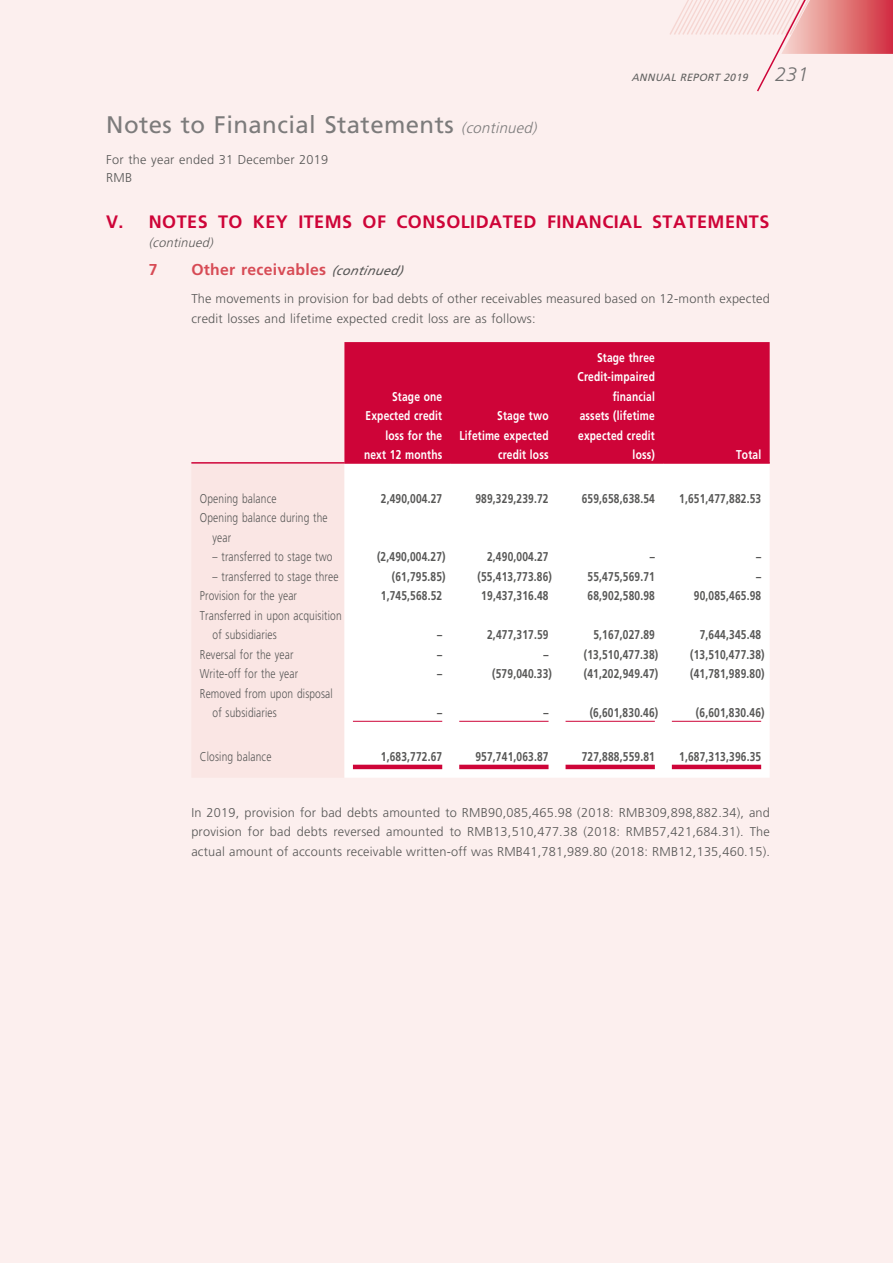
<style>
.page{position:relative;width:893px;height:1263px;background:#fcefee}
.page>*{position:absolute;margin:0;border:0;box-sizing:border-box;transform-origin:0 0}
.t1{font:24px "Frutiger LT Std";letter-spacing:.015em;color:#7c7b7b}
.t2{font:italic 300 19.5px "Frutiger LT Std";color:#6f6f6f}
.t3{font:700 18px "Frutiger LT Std";letter-spacing:.025em;color:#ce0438}
.t4{font:700 15.75px "Frutiger LT Std";letter-spacing:.015em;color:#d74b55}
.t5{font:300 12.75px/19.5px "Frutiger LT Std";letter-spacing:.015em;color:#575756}
.t6{font:700 12.75px "Frutiger LT Std";letter-spacing:.015em;color:#575756;scale:.8 1}
.t7{font:300 12.75px/19.5px "Frutiger LT Std";letter-spacing:.015em;color:#575756;scale:.8 1}
.t8{font:700 12.75px/19.5px "Frutiger LT Std";letter-spacing:.015em;color:#fff;text-align:right;scale:.8 1}
.t9{font:italic 300 12.75px "Frutiger LT Std";color:#575756}
.t10{font:italic 10.5px "Frutiger LT Std";color:#636362}
.s1{font-weight:300;font-style:italic;font-size:15px}
.s2{font-weight:400;font-style:italic;font-size:12.75px;color:#575756}
</style>
<div class="page">
<svg style="left:670px;top:0;width:223px;height:92px"></svg>
<div style="left:344px;top:342px;width:426px;height:120px;background:#ce0438"></div>
<div style="left:345px;top:464px;width:425px;height:314px;background:#fff"></div>
<hr style="left:191px;top:462px;width:153px;height:2px;background:#ce0438">
<hr style="left:344px;top:462px;width:107px;height:2px;background:#ce0438">
<hr style="left:451px;top:462px;width:106px;height:2px;background:#ce0438">
<hr style="left:557px;top:462px;width:106px;height:2px;background:#ce0438">
<hr style="left:663px;top:462px;width:107px;height:2px;background:#ce0438">
<hr style="left:353px;top:721px;width:89px;height:1px;background:#ce0438">
<hr style="left:459px;top:721px;width:90px;height:1px;background:#ce0438">
<hr style="left:566px;top:721px;width:89px;height:1px;background:#ce0438">
<hr style="left:672px;top:721px;width:89px;height:1px;background:#ce0438">
<hr style="left:353px;top:765px;width:89px;height:4px;background:#ce0438">
<hr style="left:459px;top:765px;width:90px;height:4px;background:#ce0438">
<hr style="left:566px;top:765px;width:89px;height:4px;background:#ce0438">
<hr style="left:672px;top:765px;width:89px;height:4px;background:#ce0438">
<h1 class="t1" style="left:106px;top:110px;width:436px">Notes to Financial Statements <span class="s1">(continued)</span></h1>
<p class="t5" style="left:106px;top:150px;width:224px;line-height:18px">For the year ended 31 December 2019<br>RMB</p>
<p class="t10" style="left:631px;top:71px;width:121px">ANNUAL REPORT 2019</p>
<h2 class="t2" style="left:775px;top:63px;width:35px">231</h2>
<h3 class="t3" style="left:106px;top:211px;width:665px">V. NOTES TO KEY ITEMS OF CONSOLIDATED FINANCIAL STATEMENTS</h3>
<p class="t9" style="left:149px;top:235px;width:69px">(continued)</p>
<p class="t4" style="left:149px;top:260px;width:10px">7</p>
<p class="t4" style="left:191px;top:260px;width:213px">Other receivables <span class="s2">(continued)</span></p>
<p class="t5" style="left:191px;top:289px;width:580px">The movements in provision for bad debts of other receivables measured based on 12-month expected credit losses and lifetime expected credit loss are as follows:</p>
<p class="t8" style="left:364px;top:386px;width:99px">Stage one<br>Expected credit loss for the next 12 months</p>
<p class="t8" style="left:460px;top:406px;width:113px">Stage two<br>Lifetime expected credit loss</p>
<p class="t8" style="left:578px;top:347px;width:98px">Stage three<br>Credit-impaired financial<br>assets (lifetime expected credit loss)</p>
<p class="t8" style="left:736px;top:445px;width:33px">Total</p>
<p class="t7" style="left:200px;top:489px;width:97px">Opening balance</p>
<p class="t6" style="left:381px;top:491px;width:78px">2,490,004.27</p>
<p class="t6" style="left:475px;top:491px;width:93px">989,329,239.72</p>
<p class="t6" style="left:582px;top:491px;width:93px">659,658,638.54</p>
<p class="t6" style="left:679px;top:491px;width:104px">1,651,477,882.53</p>
<p class="t7" style="left:213px;top:508px;width:145px;text-indent:-13px">Opening balance during the year</p>
<p class="t7" style="left:213px;top:547px;width:151px">– transferred to stage two</p>
<p class="t6" style="left:377px;top:549px;width:87px">(2,490,004.27)</p>
<p class="t6" style="left:487px;top:549px;width:78px">2,490,004.27</p>
<p class="t6" style="left:650px;top:549px;width:8px">–</p>
<p class="t6" style="left:756px;top:549px;width:8px">–</p>
<p class="t7" style="left:213px;top:567px;width:159px">– transferred to stage three</p>
<p class="t6" style="left:392px;top:569px;width:69px">(61,795.85)</p>
<p class="t6" style="left:478px;top:569px;width:95px">(55,413,773.86)</p>
<p class="t6" style="left:588px;top:569px;width:86px">55,475,569.71</p>
<p class="t6" style="left:756px;top:569px;width:8px">–</p>
<p class="t7" style="left:200px;top:586px;width:123px">Provision for the year</p>
<p class="t6" style="left:381px;top:588px;width:78px">1,745,568.52</p>
<p class="t6" style="left:481px;top:588px;width:86px">19,437,316.48</p>
<p class="t6" style="left:588px;top:588px;width:86px">68,902,580.98</p>
<p class="t6" style="left:694px;top:588px;width:86px">90,085,465.98</p>
<p class="t7" style="left:213px;top:606px;width:163px;text-indent:-13px">Transferred in upon acquisition of subsidiaries</p>
<p class="t6" style="left:437px;top:627px;width:8px">–</p>
<p class="t6" style="left:487px;top:627px;width:78px">2,477,317.59</p>
<p class="t6" style="left:593px;top:627px;width:78px">5,167,027.89</p>
<p class="t6" style="left:700px;top:627px;width:78px">7,644,345.48</p>
<p class="t7" style="left:200px;top:645px;width:118px">Reversal for the year</p>
<p class="t6" style="left:437px;top:647px;width:8px">–</p>
<p class="t6" style="left:543px;top:647px;width:8px">–</p>
<p class="t6" style="left:584px;top:647px;width:95px">(13,510,477.38)</p>
<p class="t6" style="left:690px;top:647px;width:95px">(13,510,477.38)</p>
<p class="t7" style="left:200px;top:664px;width:124px">Write-off for the year</p>
<p class="t6" style="left:437px;top:666px;width:8px">–</p>
<p class="t6" style="left:492px;top:666px;width:76px">(579,040.33)</p>
<p class="t6" style="left:584px;top:666px;width:95px">(41,202,949.47)</p>
<p class="t6" style="left:690px;top:666px;width:95px">(41,781,989.80)</p>
<p class="t7" style="left:213px;top:684px;width:152px;text-indent:-13px">Removed from upon disposal of subsidiaries</p>
<p class="t6" style="left:437px;top:705px;width:8px">–</p>
<p class="t6" style="left:543px;top:705px;width:8px">–</p>
<p class="t6" style="left:590px;top:705px;width:87px">(6,601,830.46)</p>
<p class="t6" style="left:696px;top:705px;width:87px">(6,601,830.46)</p>
<p class="t7" style="left:200px;top:747px;width:91px">Closing balance</p>
<p class="t6" style="left:381px;top:749px;width:78px">1,683,772.67</p>
<p class="t6" style="left:475px;top:749px;width:93px">957,741,063.87</p>
<p class="t6" style="left:582px;top:749px;width:93px">727,888,559.81</p>
<p class="t6" style="left:679px;top:749px;width:104px">1,687,313,396.35</p>
<p class="t5" style="left:191px;top:803px;width:580px;text-align:justify">In 2019, provision for bad debts amounted to RMB90,085,465.98 (2018: RMB309,898,882.34), and provision for bad debts reversed amounted to RMB13,510,477.38 (2018: RMB57,421,684.31). The actual amount of accounts receivable written-off was RMB41,781,989.80 (2018: RMB12,135,460.15).</p>
</div>
